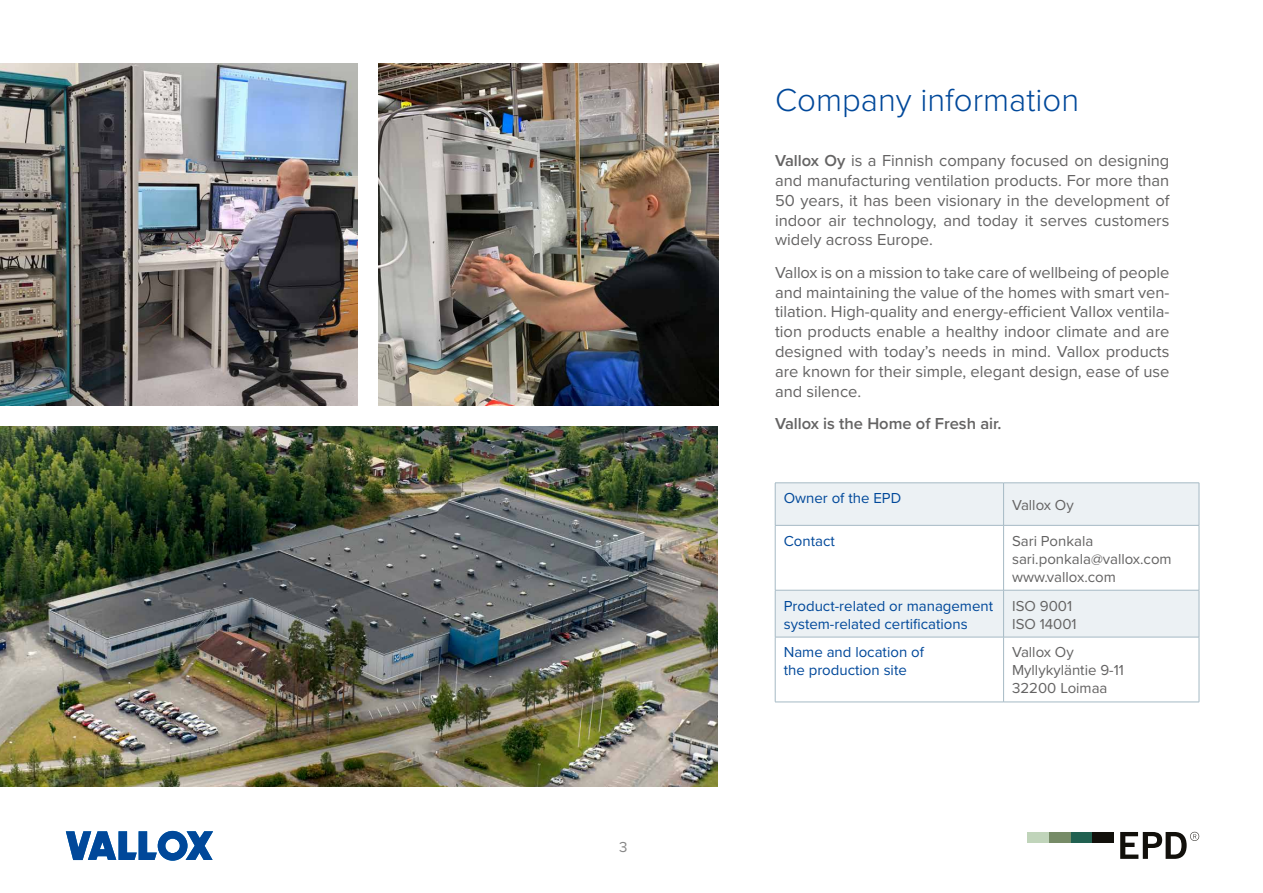
<style>
.page{position:relative;width:1263px;height:893px;background:#fff}
.page>*{position:absolute;margin:0;border:0;box-sizing:border-box;transform-origin:0 0}
.t1{font:300 33px "Proxima Nova";color:#00489a}
.t2{font:16.5px/19.8px "Proxima Nova";color:#646363;text-align:justify}
.t3{font:600 16.5px "Proxima Nova";color:#646363}
.t4{font:15px/18px "Proxima Nova";color:#00489a}
.t5{font:15px/18px "Proxima Nova";color:#646363}
.t6{font:15px "Proxima Nova";color:#878787}
.s1{font-weight:600}
</style>
<div class="page">
<img style="left:0;top:426px;width:718px;height:361px">
<img style="left:0;top:64px;width:357px;height:341px">
<img style="left:378px;top:64px;width:341px;height:341px">
<div style="left:776px;top:484px;width:423px;height:41px;background:#ecf1f4"></div>
<svg style="left:776px;top:526px;width:423px;height:176px"></svg>
<hr style="left:775px;top:483px;width:228px;height:1px;background:#a5b9c4">
<hr style="left:775px;top:483px;width:1px;height:42px;background:#a5b9c4">
<hr style="left:1003px;top:483px;width:196px;height:1px;background:#a5b9c4">
<hr style="left:1003px;top:483px;width:1px;height:42px;background:#a5b9c4">
<hr style="left:1199px;top:483px;width:1px;height:42px;background:#a5b9c4">
<hr style="left:775px;top:525px;width:228px;height:1px;background:#a5b9c4">
<hr style="left:775px;top:525px;width:1px;height:65px;background:#a5b9c4">
<hr style="left:1003px;top:525px;width:196px;height:1px;background:#a5b9c4">
<hr style="left:1003px;top:525px;width:1px;height:65px;background:#a5b9c4">
<hr style="left:1199px;top:525px;width:1px;height:65px;background:#a5b9c4">
<hr style="left:775px;top:590px;width:228px;height:1px;background:#a5b9c4">
<hr style="left:775px;top:590px;width:1px;height:47px;background:#a5b9c4">
<hr style="left:1003px;top:590px;width:196px;height:1px;background:#a5b9c4">
<hr style="left:1003px;top:590px;width:1px;height:47px;background:#a5b9c4">
<hr style="left:1199px;top:590px;width:1px;height:47px;background:#a5b9c4">
<hr style="left:775px;top:637px;width:228px;height:1px;background:#a5b9c4">
<hr style="left:775px;top:637px;width:1px;height:65px;background:#a5b9c4">
<hr style="left:1003px;top:637px;width:196px;height:1px;background:#a5b9c4">
<hr style="left:1003px;top:637px;width:1px;height:65px;background:#a5b9c4">
<hr style="left:1199px;top:637px;width:1px;height:65px;background:#a5b9c4">
<hr style="left:775px;top:702px;width:228px;height:1px;background:#a5b9c4">
<hr style="left:1003px;top:702px;width:196px;height:1px;background:#a5b9c4">
<div style="left:1070px;top:832px;width:22px;height:11px;background:#216050"></div>
<div style="left:1049px;top:832px;width:22px;height:11px;background:#768b67"></div>
<div style="left:1027px;top:832px;width:22px;height:11px;background:#c0d4ba"></div>
<div style="left:1092px;top:832px;width:22px;height:11px;background:#12100b"></div>
<svg style="left:1120px;top:832px;width:79px;height:27px"></svg>
<svg style="left:66px;top:831px;width:147px;height:30px"></svg>
<p class="t6" style="left:619px;top:835px;width:10px">3</p>
<h1 class="t1" style="left:775px;top:76px;width:306px">Company information</h1>
<p class="t2" style="left:775px;top:150px;width:396px"><span class="s1">Vallox Oy</span> is a Finnish company focused on designing and manufacturing ventilation products. For more than 50 years, it has been visionary in the development of indoor air technology, and today it serves customers widely across Europe.</p>
<p class="t2" style="left:775px;top:262px;width:396px">Vallox is on a mission to take care of wellbeing of people and maintaining the value of the homes with smart ven&shy;tilation. High-quality and energy-efficient Vallox ventila&shy;tion products enable a healthy indoor climate and are designed with today’s needs in mind. Vallox products are known for their simple, elegant design, ease of use and silence.</p>
<p class="t3" style="left:775px;top:411px;width:228px">Vallox is the Home of Fresh air.</p>
<p class="t4" style="left:784px;top:488px;width:119px">Owner of the EPD</p>
<p class="t5" style="left:1012px;top:495px;width:63px">Vallox Oy</p>
<p class="t4" style="left:784px;top:531px;width:53px">Contact</p>
<p class="t5" style="left:1012px;top:531px;width:161px">Sari Ponkala sari.ponkala@vallox.com www.vallox.com</p>
<p class="t4" style="left:784px;top:596px;width:211px">Product-related or management system-related certifications</p>
<p class="t5" style="left:1012px;top:596px;width:66px">ISO 9001<br>ISO 14001</p>
<p class="t4" style="left:784px;top:643px;width:142px">Name and location of the production site</p>
<p class="t5" style="left:1012px;top:643px;width:113px">Vallox Oy<br>Myllykyläntie 9-11<br>32200 Loimaa</p>
</div>
